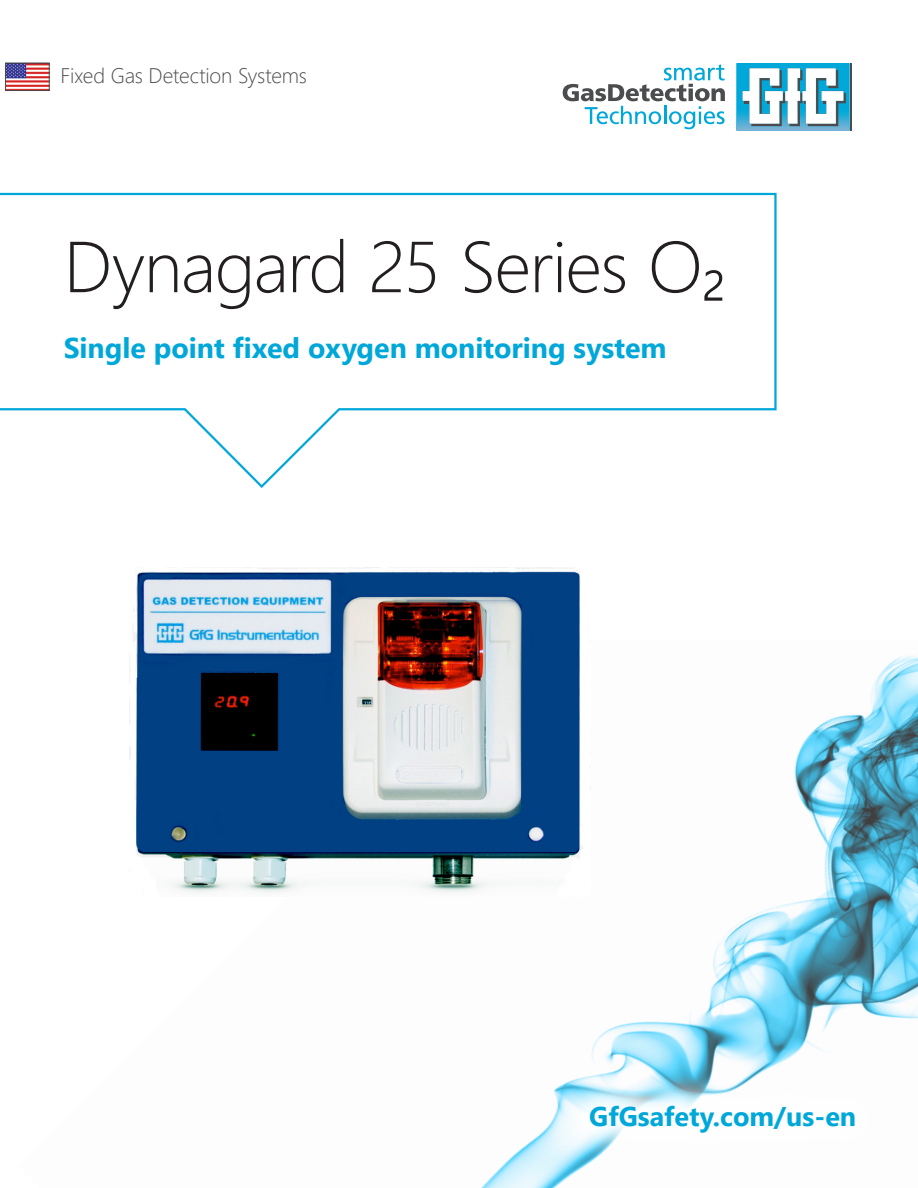
<style>
.page{position:relative;width:918px;height:1188px;background:#fff}
.page>*{position:absolute;margin:0;border:0;box-sizing:border-box;transform-origin:0 0}
.t1{font:300 72px "Segoe UI";letter-spacing:-.02em;color:#231f20}
.t2{font:700 28.5px "Segoe UI";letter-spacing:-.005em;color:#00a7d9}
.t3{font:700 27px "Segoe UI";color:#00a7d9}
.t4{font:300 21px "Segoe UI";letter-spacing:-.01em;color:#4b4c4d}
</style>
<div class="page">
<img style="left:481px;top:655px;width:437px;height:533px">
<svg style="left:0;top:192px;width:777px;height:296px"></svg>
<svg style="left:555px;top:1070px;width:335px;height:97px"></svg>
<hr style="left:850px;top:63px;width:2px;height:68px;background:#4b4c4d">
<svg style="left:736px;top:63px;width:114px;height:68px"></svg>
<svg style="left:563px;top:64px;width:162px;height:65px"></svg>
<img style="left:129px;top:567px;width:462px;height:330px">
<img style="left:7px;top:65px;width:40px;height:24px">
<div style="left:5px;top:63px;width:44px;height:28px;border:1px solid #4b4c4d"></div>
<p class="t4" style="left:61px;top:56px;width:248px">Fixed Gas Detection Systems</p>
<p class="t1" style="left:64px;top:199px;width:663px">Dynagard 25 Series O₂</p>
<p class="t2" style="left:64px;top:321px;width:604px">Single point fixed oxygen monitoring system</p>
<p class="t3" style="left:589px;top:1091px;width:269px">GfGsafety.com/us-en</p>
</div>
